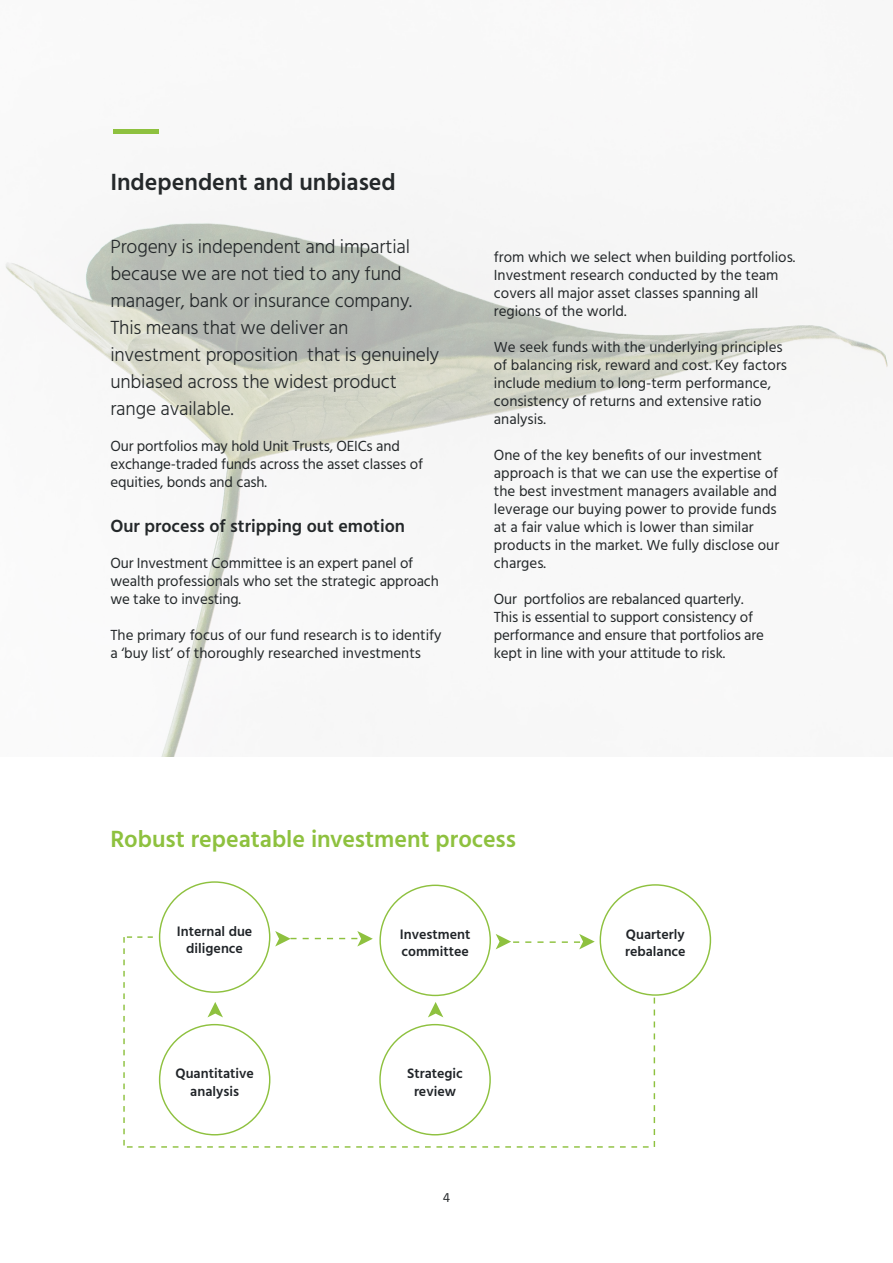
<style>
.page{position:relative;width:893px;height:1263px;background:#fff}
.page>*{position:absolute;margin:0;border:0;box-sizing:border-box;transform-origin:0 0}
.t1{font:600 24px "Hind";color:#8ec13f}
.t2{font:600 24px "Hind";color:#24282a}
.t3{font:300 19.5px/27px "Hind";letter-spacing:-.01em;color:#24282a}
.t4{font:600 18px "Hind";color:#24282a}
.t5{font:15px/18px "Hind";color:#24282a}
.t6{font:600 14.1px/17.2px "Hind";color:#212529;text-align:center}
.t7{font:13.5px "Hind";color:#25282a}
</style>
<div class="page">
<img style="left:5px;top:129px;width:884px;height:628px">
<svg style="left:123px;top:931px;width:532px;height:217px"></svg>
<hr style="left:113px;top:130px;width:46px;height:4px;background:#8ec13f">
<h1 class="t2" style="left:110px;top:165px;width:287px">Independent and unbiased</h1>
<h2 class="t3" style="left:110px;top:234px;width:330px">Progeny is independent and impartial because we are not tied to any fund manager, bank or insurance company.<br>This means that we deliver an investment proposition that is genuinely unbiased across the widest product range available.</h2>
<p class="t5" style="left:110px;top:437px;width:314px">Our portfolios may hold Unit Trusts, OEICs and exchange-traded funds across the asset classes of equities, bonds and cash.</p>
<p class="t4" style="left:110px;top:513px;width:296px">Our process of stripping out emotion</p>
<p class="t5" style="left:110px;top:554px;width:330px">Our Investment Committee is an expert panel of wealth professionals who set the strategic approach we take to investing.</p>
<p class="t5" style="left:110px;top:626px;width:333px">The primary focus of our fund research is to identify a ‘buy list’ of thoroughly researched investments</p>
<p class="t5" style="left:494px;top:248px;width:303px">from which we select when building portfolios.<br>Investment research conducted by the team covers all major asset classes spanning all regions of the world.</p>
<p class="t5" style="left:494px;top:338px;width:295px">We seek funds with the underlying principles of balancing risk, reward and cost. Key factors include medium to long-term performance, consistency of returns and extensive ratio analysis.</p>
<p class="t5" style="left:494px;top:446px;width:287px">One of the key benefits of our investment approach is that we can use the expertise of the best investment managers available and leverage our buying power to provide funds at a fair value which is lower than similar products in the market. We fully disclose our charges.</p>
<p class="t5" style="left:494px;top:590px;width:272px">Our portfolios are rebalanced quarterly.<br>This is essential to support consistency of performance and ensure that portfolios are kept in line with your attitude to risk.</p>
<h1 class="t1" style="left:110px;top:822px;width:407px">Robust repeatable investment process</h1>
<p class="t6" style="left:177px;top:923px;width:77px">Internal due diligence</p>
<p class="t6" style="left:400px;top:927px;width:72px;text-align:left">Investment committee</p>
<p class="t6" style="left:175px;top:1066px;width:80px">Quantitative analysis</p>
<p class="t6" style="left:407px;top:1066px;width:57px">Strategic review</p>
<p class="t7" style="left:443px;top:1189px;width:9px">4</p>
<p class="t6" style="left:625px;top:926px;width:62px;text-align:left">Quarterly rebalance</p>
</div>
